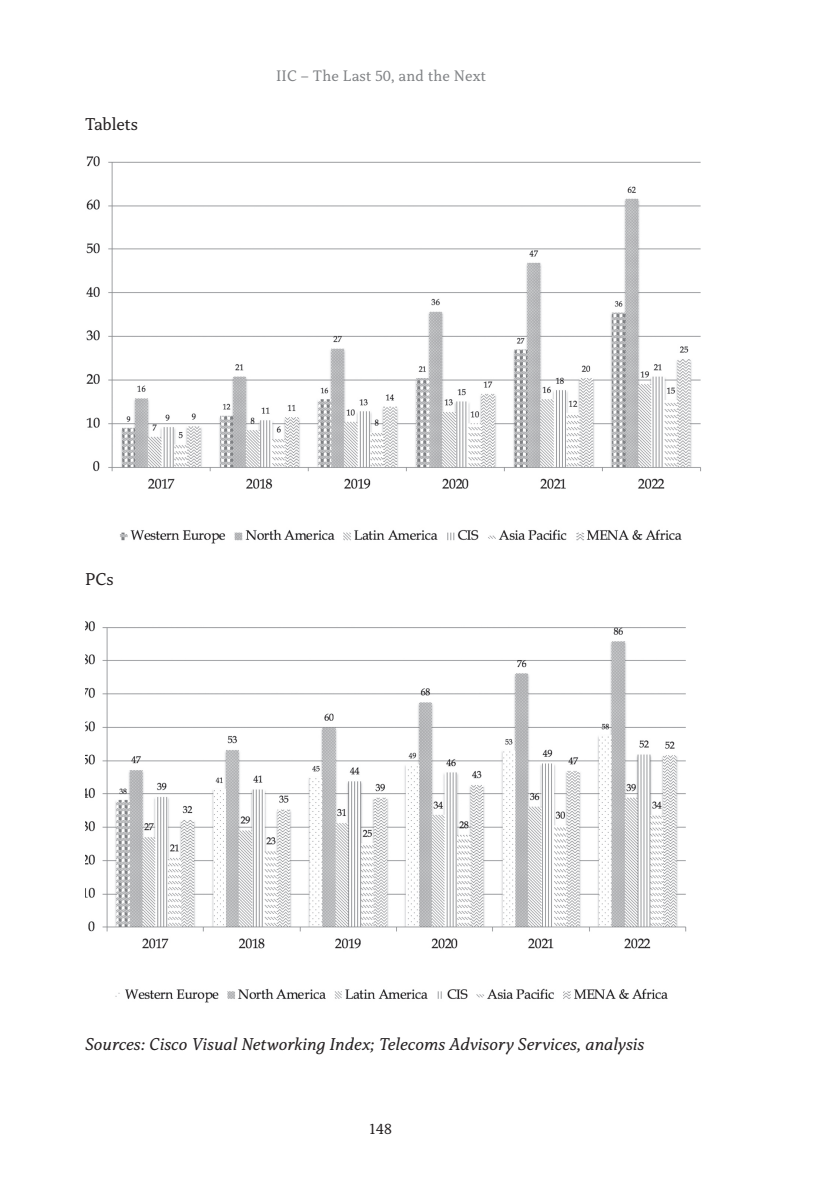
<style>
.page{position:relative;width:840px;height:1191px;background:#fff}
.page>*{position:absolute;margin:0;border:0;box-sizing:border-box;transform-origin:0 0}
.Figure_text{font:italic 18px "Capitolina";color:#231f20}
.Figure_text-2{font:18px "Capitolina";color:#231f20}
.t1{font:16px "Capitolina";letter-spacing:.01em;color:#808285}
.t2{font:16px "Capitolina";color:#231f20}
</style>
<div class="page">
<img style="left:86px;top:156px;width:615px;height:388px">
<img style="left:85px;top:621px;width:602px;height:382px">
<p class="Figure_text-2" style="left:85px;top:113px;width:54px">Tablets</p>
<p class="t1" style="left:276px;top:66px;width:211px">IIC – The Last 50, and the Next</p>
<p class="Figure_text-2" style="left:85px;top:568px;width:30px">PCs</p>
<p class="Figure_text" style="left:85px;top:1033px;width:560px">Sources: Cisco Visual Networking Index; Telecoms Advisory Services, analysis</p>
<p class="t2" style="left:370px;top:1119px;width:24px">148</p>
</div>
